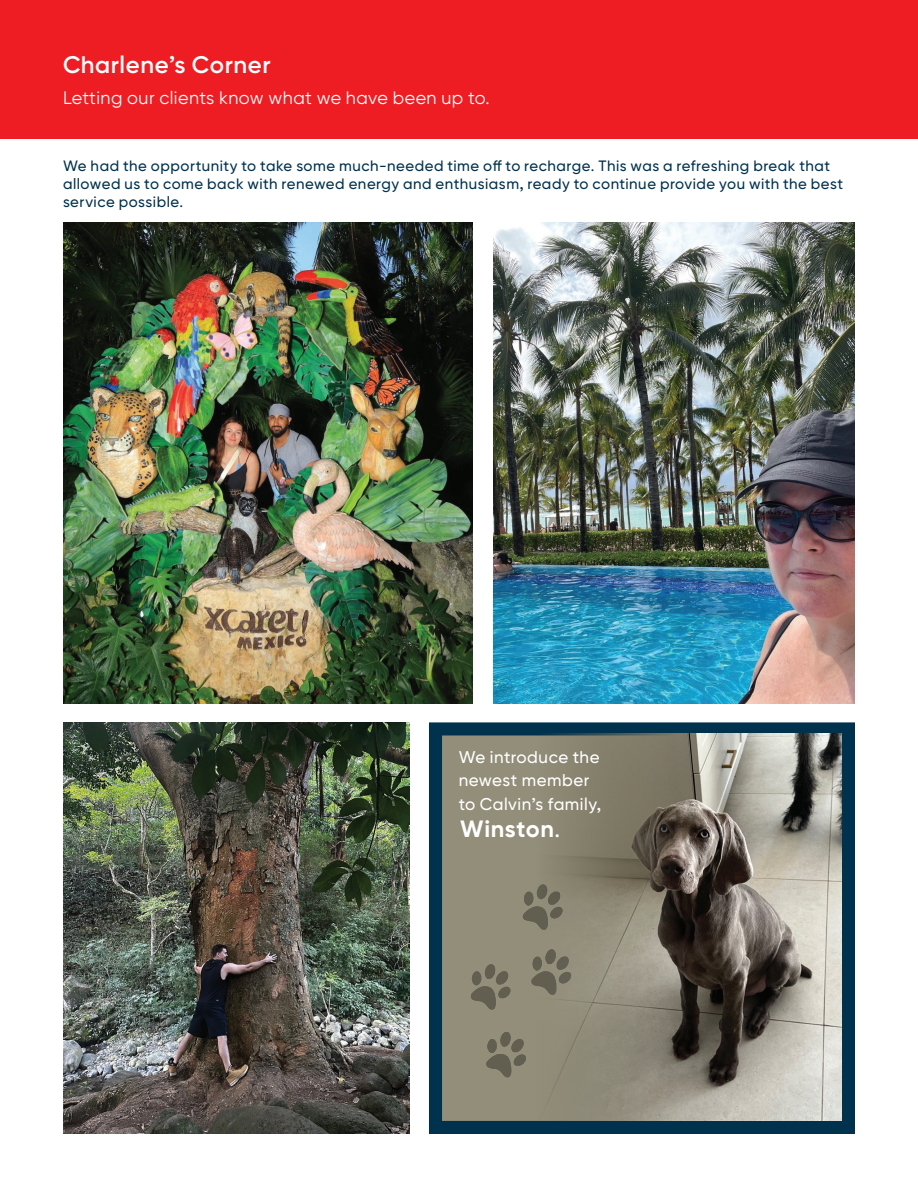
<style>
.page{position:relative;width:918px;height:1188px;background:#fff}
.page>*{position:absolute;margin:0;border:0;box-sizing:border-box;transform-origin:0 0}
.t1{font:600 24px "Gilroy BN";letter-spacing:.025em;color:#fff}
.t2{font:700 23.55px "Gilroy BN";letter-spacing:.025em;color:#fff}
.t3{font:18px "Gilroy BN";letter-spacing:.025em;color:#fff}
.t4{font:500 16.95px/23.5px "Gilroy BN";letter-spacing:.03em;color:#fff}
.t5{font:500 15px/18px "Gilroy BN";letter-spacing:.035em;color:#00314d}
.s1{font-weight:500}
</style>
<div class="page">
<div style="left:0;top:0;width:918px;height:139px;background:#ee1d23"></div>
<img style="left:63px;top:722px;width:346px;height:412px">
<img style="left:494px;top:222px;width:361px;height:482px">
<img style="left:63px;top:222px;width:410px;height:482px">
<div style="left:429px;top:722px;width:426px;height:412px;background:#00314d"></div>
<img style="left:442px;top:733px;width:399px;height:387px">
<img style="left:462px;top:877px;width:122px;height:208px">
<h1 class="t1" style="left:63px;top:50px;width:209px">Charlene’s Corner</h1>
<p class="t3" style="left:63px;top:86px;width:428px">Letting our clients know what we have been up to.</p>
<p class="t5" style="left:63px;top:157px;width:782px">We had the opportunity to take some much-needed time off to recharge. This was a refreshing break that allowed us to come back with renewed energy and enthusiasm, ready to continue provide you with the best service possible.</p>
<p class="t4" style="left:459px;top:745px;width:144px">We introduce the newest member to Calvin’s family,</p>
<h2 class="t2" style="left:460px;top:814px;width:102px">Winston<span class="s1">.</span></h2>
</div>
